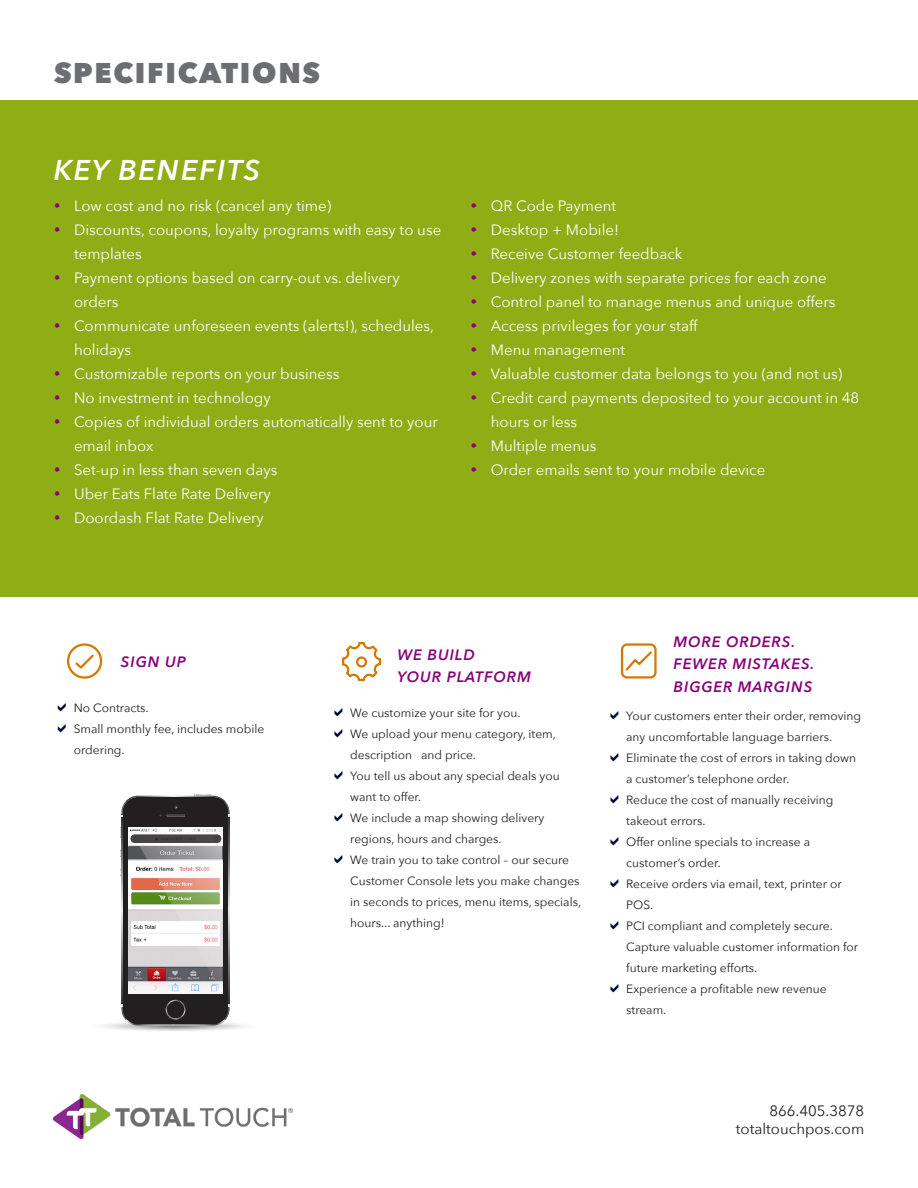
<style>
.page{position:relative;width:918px;height:1188px;background:#fff}
.page>*{position:absolute;margin:0;border:0;box-sizing:border-box;transform-origin:0 0}
.Headline{font:800 28.5px "Avenir Next";letter-spacing:.06em;color:#6d6e71}
.Headline-2{font:italic 600 28.5px "Avenir Next";letter-spacing:.06em;color:#fff}
.t1{font:15px/24px "Avenir Next";color:#fff}
.subhead{font:italic 600 15px "Avenir Next";letter-spacing:.06em;color:#87027b}
.t2{font:15px "Avenir Next";color:#231f20}
.t3{font:12px/21px "Avenir Next";color:#231f20}
</style>
<div class="page">
<div style="left:0;top:100px;width:918px;height:497px;background:#8fad15"></div>
<svg style="left:620px;top:643px;width:37px;height:36px"></svg>
<svg style="left:342px;top:641px;width:40px;height:41px"></svg>
<svg style="left:67px;top:643px;width:36px;height:36px"></svg>
<svg style="left:104px;top:794px;width:140px;height:237px"></svg>
<img style="left:53px;top:1095px;width:240px;height:44px">
<div style="left:130px;top:834px;width:91px;height:9px;background:#474445;border-radius:4px"></div>
<p class="Headline" style="left:54px;top:55px;width:268px">SPECIFICATIONS</p>
<p class="Headline-2" style="left:54px;top:146px;width:208px">KEY BENEFITS</p>
<p class="t1" style="left:74px;top:193px;width:259px">Low cost and no risk (cancel any time)</p>
<p class="t1" style="left:74px;top:217px;width:369px">Discounts, coupons, loyalty programs with easy to use templates</p>
<p class="t1" style="left:74px;top:265px;width:327px">Payment options based on carry-out vs. delivery orders</p>
<p class="t1" style="left:74px;top:313px;width:362px">Communicate unforeseen events (alerts!), schedules, holidays</p>
<p class="t1" style="left:74px;top:361px;width:267px">Customizable reports on your business</p>
<p class="t1" style="left:74px;top:385px;width:198px">No investment in technology</p>
<p class="t1" style="left:74px;top:409px;width:365px">Copies of individual orders automatically sent to your email inbox</p>
<p class="t1" style="left:74px;top:457px;width:205px">Set-up in less than seven days</p>
<p class="t1" style="left:74px;top:481px;width:198px">Uber Eats Flate Rate Delivery</p>
<p class="t1" style="left:74px;top:505px;width:191px">Doordash Flat Rate Delivery</p>
<p class="t1" style="left:491px;top:193px;width:127px">QR Code Payment</p>
<p class="t1" style="left:491px;top:217px;width:130px">Desktop + Mobile!</p>
<p class="t1" style="left:491px;top:241px;width:193px">Receive Customer feedback</p>
<p class="t1" style="left:491px;top:265px;width:337px">Delivery zones with separate prices for each zone</p>
<p class="t1" style="left:491px;top:289px;width:346px">Control panel to manage menus and unique offers</p>
<p class="t1" style="left:491px;top:313px;width:208px">Access privileges for your staff</p>
<p class="t1" style="left:491px;top:337px;width:136px">Menu management</p>
<p class="t1" style="left:491px;top:361px;width:353px">Valuable customer data belongs to you (and not us)</p>
<p class="t1" style="left:491px;top:385px;width:370px">Credit card payments deposited to your account in 48 hours or less</p>
<p class="t1" style="left:491px;top:433px;width:107px">Multiple menus</p>
<p class="t1" style="left:491px;top:457px;width:276px">Order emails sent to your mobile device</p>
<p class="subhead" style="left:121px;top:648px;width:66px">SIGN UP</p>
<p class="t3" style="left:74px;top:697px;width:76px">No Contracts.</p>
<p class="t3" style="left:74px;top:718px;width:192px">Small monthly fee, includes mobile ordering.</p>
<p class="subhead" style="left:398px;top:642px;width:79px">WE BUILD</p>
<p class="subhead" style="left:398px;top:664px;width:135px">YOUR PLATFORM</p>
<p class="t3" style="left:350px;top:702px;width:172px">We customize your site for you.</p>
<p class="t3" style="left:350px;top:723px;width:207px">We upload your menu category, item, description and price.</p>
<p class="t3" style="left:350px;top:765px;width:211px">You tell us about any special deals you want to offer.</p>
<p class="t3" style="left:350px;top:807px;width:196px">We include a map showing delivery regions, hours and charges.</p>
<p class="t3" style="left:350px;top:849px;width:232px">We train you to take control – our secure Customer Console lets you make changes in seconds to prices, menu items, specials, hours... anything!</p>
<p class="subhead" style="left:674px;top:629px;width:123px">MORE ORDERS.</p>
<p class="subhead" style="left:674px;top:651px;width:142px">FEWER MISTAKES.</p>
<p class="subhead" style="left:674px;top:674px;width:140px">BIGGER MARGINS</p>
<p class="t3" style="left:626px;top:704px;width:236px">Your customers enter their order, removing any uncomfortable language barriers.</p>
<p class="t3" style="left:626px;top:746px;width:231px">Eliminate the cost of errors in taking down a customer’s telephone order.</p>
<p class="t3" style="left:626px;top:788px;width:209px">Reduce the cost of manually receiving takeout errors.</p>
<p class="t3" style="left:626px;top:830px;width:185px">Offer online specials to increase a customer’s order.</p>
<p class="t3" style="left:626px;top:872px;width:217px">Receive orders via email, text, printer or<br>POS.</p>
<p class="t3" style="left:626px;top:914px;width:233px">PCI compliant and completely secure.<br>Capture valuable customer information for future marketing efforts.</p>
<p class="t3" style="left:626px;top:977px;width:202px">Experience a profitable new revenue stream.</p>
<p class="t2" style="left:769px;top:1098px;width:96px">866.405.3878</p>
<p class="t2" style="left:736px;top:1116px;width:130px">totaltouchpos.com</p>
</div>
